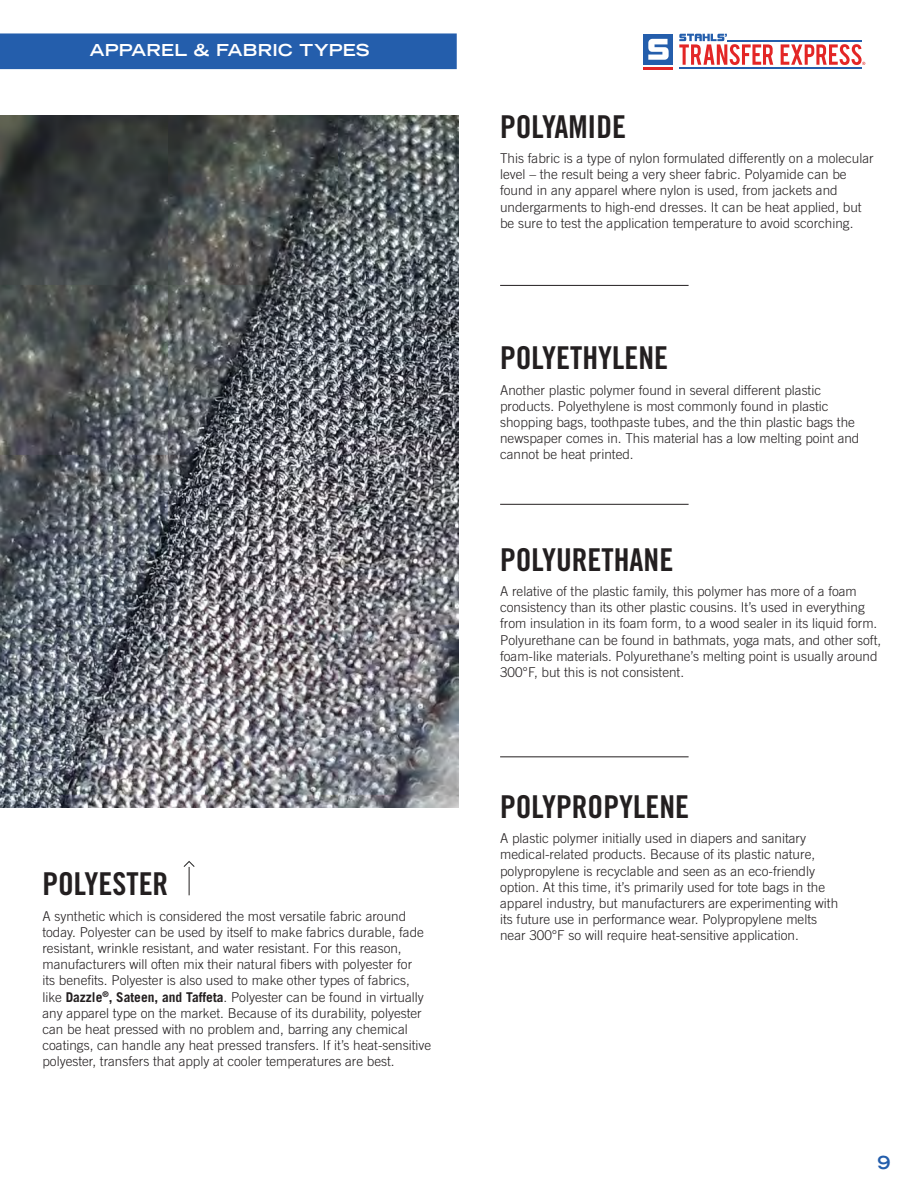
<style>
.page{position:relative;width:918px;height:1188px;background:#fff}
.page>*{position:absolute;margin:0;border:0;box-sizing:border-box;transform-origin:0 0}
.t1{font:31.5px "Trade Gothic LT Std Bd Cn 20";color:#231f20}
.t2{font:700 expanded 18px "Trade Gothic LT Std";color:#245eac}
.t3{font:700 expanded 16.5px "Trade Gothic LT Std";letter-spacing:.015em;color:#fff}
.t4{font:300 13.5px/16.2px "Trade Gothic LT Std";color:#231f20}
.s1{font-weight:700}
</style>
<div class="page">
<img style="left:0;top:115px;width:459px;height:693px">
<hr style="left:500px;top:285px;width:189px;height:1px;background:#231f20">
<hr style="left:500px;top:504px;width:189px;height:1px;background:#231f20">
<svg style="left:184px;top:861px;width:11px;height:34px"></svg>
<div style="left:0;top:33px;width:457px;height:36px;background:#245eac"></div>
<hr style="left:679px;top:67px;width:183px;height:1px;background:#245eac">
<svg style="left:679px;top:34px;width:186px;height:31px"></svg>
<div style="left:643px;top:34px;width:30px;height:31px;background:#245eac"></div>
<hr style="left:643px;top:67px;width:30px;height:3px;background:#e32626">
<svg style="left:648px;top:39px;width:21px;height:21px"></svg>
<hr style="left:500px;top:756px;width:189px;height:1px;background:#231f20">
<p class="t3" style="left:90px;top:40px;width:281px">APPAREL &amp; FABRIC TYPES</p>
<p class="t1" style="left:42px;top:865px;width:127px">POLYESTER</p>
<p class="t4" style="left:42px;top:908px;width:390px">A synthetic which is considered the most versatile fabric around today. Polyester can be used by itself to make fabrics durable, fade resistant, wrinkle resistant, and water resistant. For this reason, manufacturers will often mix their natural fibers with polyester for<br>its benefits. Polyester is also used to make other types of fabrics, like <span class="s1">Dazzle</span><sup>®</sup><span class="s1">, Sateen, and Taffeta</span>. Polyester can be found in virtually any apparel type on the market. Because of its durability, polyester can be heat pressed with no problem and, barring any chemical coatings, can handle any heat pressed transfers. If it’s heat-sensitive polyester, transfers that apply at cooler temperatures are best.</p>
<p class="t1" style="left:500px;top:107px;width:127px">POLYAMIDE</p>
<p class="t4" style="left:500px;top:150px;width:375px">This fabric is a type of nylon formulated differently on a molecular level – the result being a very sheer fabric. Polyamide can be found in any apparel where nylon is used, from jackets and undergarments to high-end dresses. It can be heat applied, but be sure to test the application temperature to avoid scorching.</p>
<p class="t1" style="left:500px;top:339px;width:169px">POLYETHYLENE</p>
<p class="t4" style="left:500px;top:381px;width:361px">Another plastic polymer found in several different plastic products. Polyethylene is most commonly found in plastic shopping bags, toothpaste tubes, and the thin plastic bags the newspaper comes in. This material has a low melting point and cannot be heat printed.</p>
<p class="t1" style="left:500px;top:540px;width:175px">POLYURETHANE</p>
<p class="t4" style="left:500px;top:583px;width:383px">A relative of the plastic family, this polymer has more of a foam consistency than its other plastic cousins. It’s used in everything from insulation in its foam form, to a wood sealer in its liquid form.<br>Polyurethane can be found in bathmats, yoga mats, and other soft, foam-like materials. Polyurethane’s melting point is usually around 300°F, but this is not consistent.</p>
<p class="t1" style="left:500px;top:788px;width:190px">POLYPROPYLENE</p>
<p class="t4" style="left:500px;top:830px;width:308px">A plastic polymer initially used in diapers and sanitary</p>
<p class="t4" style="left:500px;top:846px;width:317px">medical-related products. Because of its plastic nature,</p>
<p class="t4" style="left:500px;top:863px;width:317px">polypropylene is recyclable and seen as an eco-friendly</p>
<p class="t4" style="left:500px;top:879px;width:327px">option. At this time, it’s primarily used for tote bags in the</p>
<p class="t4" style="left:500px;top:895px;width:340px">apparel industry, but manufacturers are experimenting with</p>
<p class="t4" style="left:500px;top:911px;width:319px">its future use in performance wear. Polypropylene melts</p>
<p class="t4" style="left:500px;top:927px;width:300px">near 300°F so will require heat-sensitive application.</p>
<h2 class="t2" style="left:878px;top:1151px;width:14px">9</h2>
</div>
